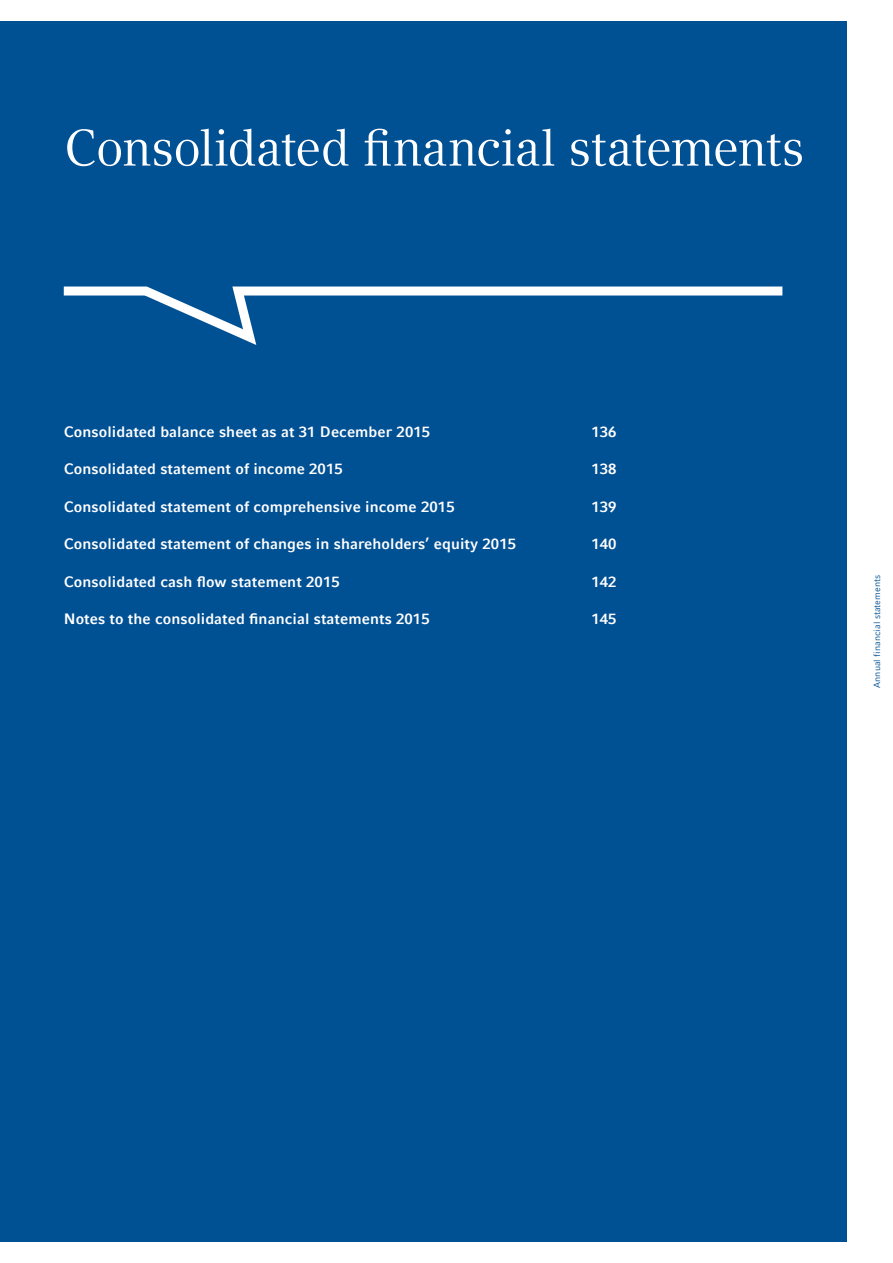
<style>
.page{position:relative;width:893px;height:1263px;background:#fff}
.page>*{position:absolute;margin:0;border:0;box-sizing:border-box;transform-origin:0 0}
.t1{font:51px "Compatil Text LT Com";letter-spacing:-.025em;color:#fff}
.t2{font:700 15px "Compatil Fact LT Com";letter-spacing:.005em;color:#fff}
.t3{font:9px "Compatil Fact LT Com";letter-spacing:.005em;color:#005094}
</style>
<div class="page">
<div style="left:0;top:21px;width:846px;height:1221px;background:#005094"></div>
<svg style="left:63px;top:286px;width:720px;height:59px"></svg>
<h1 class="t1" style="left:64px;top:118px;width:742px">Consolidated financial statements</h1>
<p class="t2" style="left:64px;top:423px;width:368px">Consolidated balance sheet as at 31 December 2015</p>
<p class="t2" style="left:591px;top:423px;width:27px">136</p>
<p class="t2" style="left:64px;top:460px;width:280px">Consolidated statement of income 2015</p>
<p class="t2" style="left:591px;top:460px;width:27px">138</p>
<p class="t2" style="left:64px;top:498px;width:392px">Consolidated statement of comprehensive income 2015</p>
<p class="t2" style="left:591px;top:498px;width:27px">139</p>
<p class="t2" style="left:64px;top:535px;width:454px">Consolidated statement of changes in shareholders’ equity 2015</p>
<p class="t2" style="left:591px;top:535px;width:27px">140</p>
<p class="t2" style="left:64px;top:573px;width:277px">Consolidated cash flow statement 2015</p>
<p class="t2" style="left:591px;top:573px;width:27px">142</p>
<p class="t2" style="left:64px;top:610px;width:367px">Notes to the consolidated financial statements 2015</p>
<p class="t2" style="left:591px;top:610px;width:27px">145</p>
<p class="t3" style="left:872px;top:688px;width:114px;rotate:-90deg">Annual financial statements</p>
</div>
